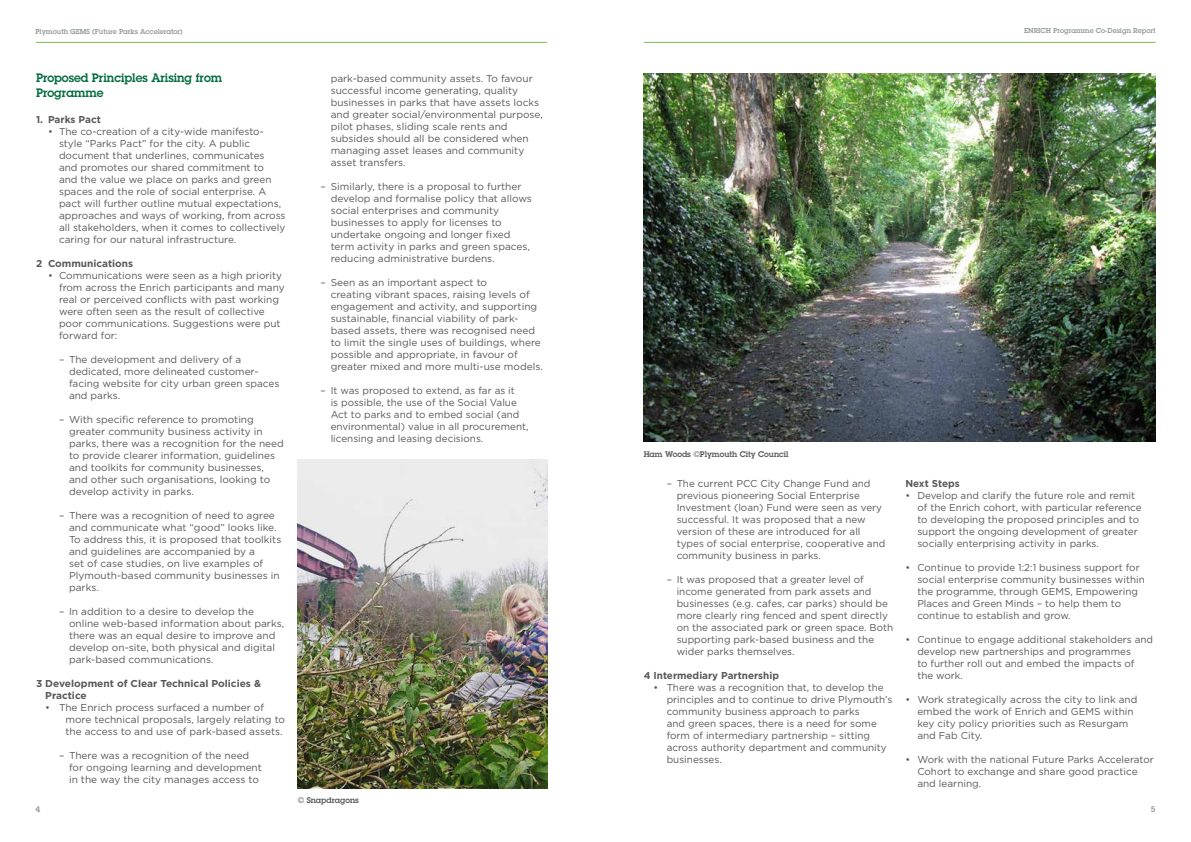
<style>
.page{position:relative;width:1191px;height:842px;background:#fff}
.page>*{position:absolute;margin:0;border:0;box-sizing:border-box;transform-origin:0 0}
.t1{font:600 12px/14.4px "Lubalin Graph Std";color:#026c3e}
.t2{font:10px/12px "Gotham";color:#58595b}
.t3{font:700 10px/12px "Gotham";color:#58595b}
.t4{font:600 8px "Lubalin Graph Std";color:#58595b}
.t5{font:600 8px "Lubalin Graph Std";color:#959b9c}
.t6{font:600 7px "Lubalin Graph Std";color:#959b9c}
</style>
<div class="page">
<img style="left:643px;top:74px;width:512px;height:367px">
<img style="left:298px;top:460px;width:249px;height:328px">
<hr style="left:36px;top:42px;width:511px;height:1px;background:#7ac143">
<hr style="left:644px;top:42px;width:511px;height:1px;background:#7ac143">
<p class="t6" style="left:35px;top:26px;width:149px">Plymouth GEMS (Future Parks Accelerator)</p>
<p class="t6" style="left:1024px;top:26px;width:133px">ENRICH Programme Co-Design Report</p>
<p class="t1" style="left:36px;top:71px;width:188px">Proposed Principles Arising from<br>Programme</p>
<p class="t3" style="left:36px;top:114px;width:66px">1. Parks Pact</p>
<p class="t2" style="left:59px;top:125px;width:228px;text-indent:-11px">• The co-creation of a city-wide manifesto&shy;style “Parks Pact” for the city. A public document that underlines, communicates and promotes our shared commitment to<br>and the value we place on parks and green spaces and the role of social enterprise. A pact will further outline mutual expectations, approaches and ways of working, from across all stakeholders, when it comes to collectively caring for our natural infrastructure.</p>
<p class="t3" style="left:36px;top:258px;width:99px">2 Communications</p>
<p class="t2" style="left:59px;top:269px;width:227px;text-indent:-11px">• Communications were seen as a high priority from across the Enrich participants and many real or perceived conflicts with past working were often seen as the result of collective poor communications. Suggestions were put forward for:</p>
<p class="t2" style="left:69px;top:353px;width:212px;text-indent:-10px">– The development and delivery of a dedicated, more delineated customer&shy;facing website for city urban green spaces and parks.</p>
<p class="t2" style="left:69px;top:413px;width:216px;text-indent:-10px">– With specific reference to promoting greater community business activity in parks, there was a recognition for the need to provide clearer information, guidelines and toolkits for community businesses, and other such organisations, looking to develop activity in parks.</p>
<p class="t2" style="left:69px;top:509px;width:214px;text-indent:-10px">– There was a recognition of need to agree and communicate what “good” looks like.<br>To address this, it is proposed that toolkits and guidelines are accompanied by a<br>set of case studies, on live examples of Plymouth-based community businesses in parks.</p>
<p class="t2" style="left:69px;top:605px;width:217px;text-indent:-10px">– In addition to a desire to develop the online web-based information about parks, there was an equal desire to improve and develop on-site, both physical and digital park-based communications.</p>
<p class="t3" style="left:45px;top:678px;width:217px;text-indent:-9px">3 Development of Clear Technical Policies &amp;<br>Practice</p>
<p class="t2" style="left:65px;top:701px;width:221px;text-indent:-20px">• The Enrich process surfaced a number of more technical proposals, largely relating to the access to and use of park-based assets.</p>
<p class="t2" style="left:69px;top:749px;width:194px;text-indent:-10px">– There was a recognition of the need for ongoing learning and development in the way the city manages access to</p>
<p class="t2" style="left:331px;top:72px;width:214px">park-based community assets. To favour successful income generating, quality businesses in parks that have assets locks and greater social/environmental purpose, pilot phases, sliding scale rents and subsides should all be considered when managing asset leases and community asset transfers.</p>
<p class="t2" style="left:331px;top:180px;width:203px;text-indent:-10px">– Similarly, there is a proposal to further develop and formalise policy that allows social enterprises and community businesses to apply for licenses to undertake ongoing and longer fixed term activity in parks and green spaces, reducing administrative burdens.</p>
<p class="t2" style="left:331px;top:276px;width:214px;text-indent:-10px">– Seen as an important aspect to<br>creating vibrant spaces, raising levels of engagement and activity, and supporting sustainable, financial viability of park&shy;based assets, there was recognised need to limit the single uses of buildings, where possible and appropriate, in favour of greater mixed and more multi-use models.</p>
<p class="t2" style="left:331px;top:384px;width:199px;text-indent:-10px">– It was proposed to extend, as far as it<br>is possible, the use of the Social Value Act to parks and to embed social (and environmental) value in all procurement, licensing and leasing decisions.</p>
<p class="t4" style="left:643px;top:449px;width:146px">Ham Woods ©Plymouth City Council</p>
<p class="t2" style="left:676px;top:477px;width:210px;text-indent:-10px">– The current PCC City Change Fund and previous pioneering Social Enterprise Investment (loan) Fund were seen as very successful. It was proposed that a new version of these are introduced for all types of social enterprise, cooperative and community business in parks.</p>
<p class="t2" style="left:676px;top:573px;width:218px;text-indent:-10px">– It was proposed that a greater level of income generated from park assets and businesses (e.g. cafes, car parks) should be more clearly ring fenced and spent directly on the associated park or green space. Both supporting park-based business and the wider parks themselves.</p>
<p class="t3" style="left:643px;top:669px;width:137px">4 Intermediary Partnership</p>
<p class="t2" style="left:666px;top:681px;width:227px;text-indent:-13px">• There was a recognition that, to develop the principles and to continue to drive Plymouth’s community business approach to parks<br>and green spaces, there is a need for some form of intermediary partnership – sitting across authority department and community businesses.</p>
<p class="t3" style="left:905px;top:477px;width:56px">Next Steps</p>
<p class="t2" style="left:917px;top:489px;width:226px;text-indent:-12px">• Develop and clarify the future role and remit of the Enrich cohort, with particular reference to developing the proposed principles and to support the ongoing development of greater socially enterprising activity in parks.</p>
<p class="t2" style="left:917px;top:561px;width:229px;text-indent:-12px">• Continue to provide 1:2:1 business support for social enterprise community businesses within the programme, through GEMS, Empowering Places and Green Minds – to help them to continue to establish and grow.</p>
<p class="t2" style="left:917px;top:633px;width:237px;text-indent:-12px">• Continue to engage additional stakeholders and develop new partnerships and programmes<br>to further roll out and embed the impacts of<br>the work.</p>
<p class="t2" style="left:917px;top:693px;width:221px;text-indent:-12px">• Work strategically across the city to link and embed the work of Enrich and GEMS within key city policy priorities such as Resurgam and Fab City.</p>
<p class="t2" style="left:917px;top:753px;width:238px;text-indent:-12px">• Work with the national Future Parks Accelerator<br>Cohort to exchange and share good practice and learning.</p>
<p class="t5" style="left:35px;top:804px;width:6px">4</p>
<p class="t4" style="left:298px;top:795px;width:63px">© Snapdragons</p>
<p class="t5" style="left:1150px;top:804px;width:6px">5</p>
</div>
